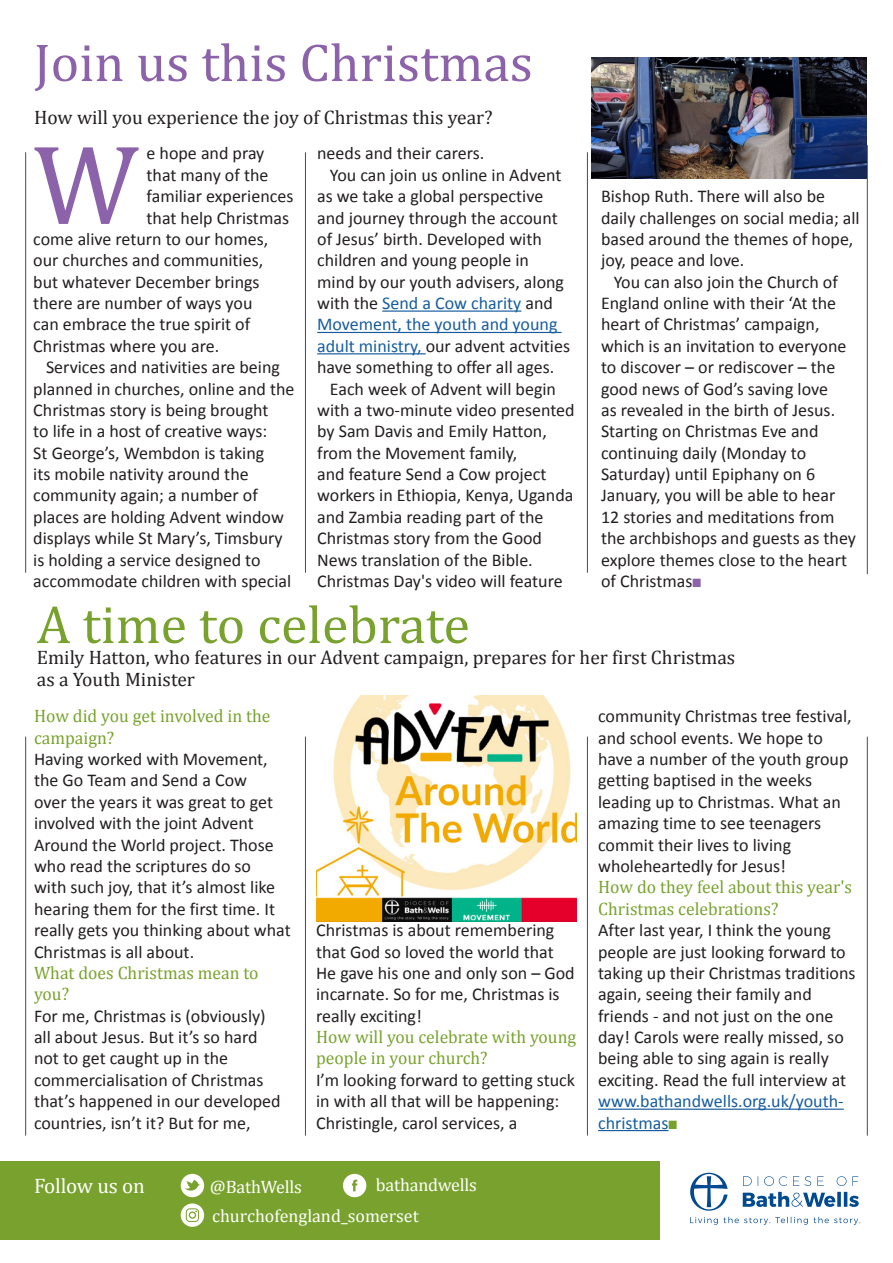
<style>
.page{position:relative;width:893px;height:1263px;background:#fff}
.page>*{position:absolute;margin:0;border:0;box-sizing:border-box;transform-origin:0 0}
.BISHOPS_LETTER_DROP{font:114.15px "Cambria";color:#8c62aa}
.t1{font:54px "Cambria";color:#8c62aa}
.t2{font:54px "Cambria";color:#78a22d}
.t3{font:21px "Cambria";letter-spacing:-.01em;color:#fff}
.t4{font:19.5px/21.5px "Cambria";color:#231f20}
.BODY_COPY{font:18px/21.3px "Calibri";color:#231f20}
.INTERVIEW_BODY_COPY{font:18px/21.3px "Calibri";color:#231f20}
.INTERVIEW_QUESTIONS{font:18px/21.5px "Calibri";color:#231f20}
.BISHOPS_LETTER_DROP-2{font:18px "Calibri";color:#231f20}
.INTERVIEW_QUESTIONS-2{font:18px/21.3px "Cambria";color:#78a22d}
.BODY_COPY-2{font:18px "Cambria";letter-spacing:-.01em;color:#fff}
.s1{color:#175d9e}
.s2{color:#8c62aa}
.s3{color:#78a22d}
</style>
<div class="page">
<hr style="left:382px;top:310px;width:139px;height:2px;background:#175d9e">
<hr style="left:317px;top:332px;width:245px;height:1px;background:#175d9e">
<hr style="left:317px;top:353px;width:109px;height:1px;background:#175d9e">
<hr style="left:867px;top:145px;width:1px;height:429px;background:#4b4c4d">
<hr style="left:867px;top:737px;width:1px;height:399px;background:#4b4c4d">
<hr style="left:25px;top:152px;width:1px;height:421px;background:#4b4c4d">
<hr style="left:587px;top:152px;width:1px;height:421px;background:#4b4c4d">
<hr style="left:587px;top:737px;width:1px;height:399px;background:#4b4c4d">
<hr style="left:598px;top:1108px;width:246px;height:2px;background:#175d9e">
<hr style="left:598px;top:1130px;width:70px;height:1px;background:#175d9e">
<hr style="left:305px;top:737px;width:1px;height:399px;background:#4b4c4d">
<hr style="left:25px;top:737px;width:1px;height:399px;background:#4b4c4d">
<hr style="left:305px;top:152px;width:1px;height:421px;background:#4b4c4d">
<img style="left:316px;top:695px;width:261px;height:226px">
<svg style="left:690px;top:1173px;width:38px;height:38px"></svg>
<svg style="left:743px;top:1176px;width:9px;height:10px"></svg>
<svg style="left:758px;top:1176px;width:29px;height:10px"></svg>
<svg style="left:793px;top:1176px;width:18px;height:10px"></svg>
<svg style="left:817px;top:1176px;width:7px;height:10px"></svg>
<svg style="left:837px;top:1176px;width:9px;height:10px"></svg>
<svg style="left:852px;top:1176px;width:6px;height:10px"></svg>
<svg style="left:743px;top:1192px;width:116px;height:15px"></svg>
<svg style="left:690px;top:1217px;width:170px;height:8px"></svg>
<div style="left:0;top:1161px;width:660px;height:78px;background:#78a22d"></div>
<svg style="left:181px;top:1174px;width:23px;height:23px"></svg>
<svg style="left:343px;top:1174px;width:23px;height:23px"></svg>
<svg style="left:181px;top:1203px;width:23px;height:24px"></svg>
<img style="left:591px;top:57px;width:276px;height:122px">
<p class="t1" style="left:34px;top:31px;width:500px">Join us this Christmas</p>
<p class="t4" style="left:34px;top:106px;width:460px">How will you experience the joy of Christmas this year?</p>
<p class="BISHOPS_LETTER_DROP" style="left:33px;top:117px;width:107px">W</p>
<p class="BISHOPS_LETTER_DROP-2" style="left:147px;top:142px;width:119px">e hope and pray</p>
<p class="BISHOPS_LETTER_DROP-2" style="left:147px;top:163px;width:123px">that many of the</p>
<p class="BISHOPS_LETTER_DROP-2" style="left:147px;top:185px;width:148px">familiar experiences</p>
<p class="BISHOPS_LETTER_DROP-2" style="left:147px;top:206px;width:144px">that help Christmas</p>
<p class="BISHOPS_LETTER_DROP-2" style="left:33px;top:228px;width:236px">come alive return to our homes,</p>
<p class="BISHOPS_LETTER_DROP-2" style="left:33px;top:249px;width:231px">our churches and communities,</p>
<p class="BISHOPS_LETTER_DROP-2" style="left:33px;top:270px;width:228px">but whatever December brings</p>
<p class="BISHOPS_LETTER_DROP-2" style="left:33px;top:292px;width:221px">there are number of ways you</p>
<p class="BISHOPS_LETTER_DROP-2" style="left:33px;top:313px;width:218px">can embrace the true spirit of</p>
<p class="BISHOPS_LETTER_DROP-2" style="left:33px;top:334px;width:187px">Christmas where you are.</p>
<p class="BODY_COPY" style="left:33px;top:357px;width:263px;text-indent:13px">Services and nativities are being planned in churches, online and the<br>Christmas story is being brought<br>to life in a host of creative ways:<br>St George’s, Wembdon is taking<br>its mobile nativity around the community again; a number of places are holding Advent window displays while St Mary’s, Timsbury is holding a service designed to accommodate children with special</p>
<p class="BODY_COPY" style="left:317px;top:143px;width:169px">needs and their carers.</p>
<p class="BODY_COPY" style="left:317px;top:164px;width:254px;text-indent:13px">You can join us online in Advent as we take a global perspective and journey through the account of Jesus’ birth. Developed with children and young people in mind by our youth advisers, along with the <span class="s1">Send a Cow charity</span> and<br><span class="s1">Movement, the youth and young adult ministry,</span> our advent actvities have something to offer all ages.</p>
<p class="BODY_COPY" style="left:317px;top:378px;width:259px;text-indent:13px">Each week of Advent will begin with a two-minute video presented by Sam Davis and Emily Hatton, from the Movement family,<br>and feature Send a Cow project workers in Ethiopia, Kenya, Uganda and Zambia reading part of the<br>Christmas story from the Good<br>News translation of the Bible.<br>Christmas Day's video will feature</p>
<p class="BODY_COPY" style="left:601px;top:186px;width:260px">Bishop Ruth. There will also be daily challenges on social media; all based around the themes of hope, joy, peace and love.</p>
<p class="BODY_COPY" style="left:601px;top:271px;width:256px;text-indent:13px">You can also join the Church of<br>England online with their ‘At the heart of Christmas’ campaign, which is an invitation to everyone to discover – or rediscover – the good news of God’s saving love<br>as revealed in the birth of Jesus.<br>Starting on Christmas Eve and continuing daily (Monday to<br>Saturday) until Epiphany on 6<br>January, you will be able to hear<br>12 stories and meditations from the archbishops and guests as they explore themes close to the heart of Christmas<span class="s2">■</span></p>
<p class="t2" style="left:37px;top:593px;width:434px">A time to celebrate</p>
<p class="t4" style="left:37px;top:647px;width:700px">Emily Hatton, who features in our Advent campaign, prepares for her first Christmas as a Youth Minister</p>
<p class="INTERVIEW_QUESTIONS-2" style="left:34px;top:705px;width:238px">How did you get involved in the campaign?</p>
<p class="INTERVIEW_BODY_COPY" style="left:34px;top:748px;width:258px">Having worked with Movement, the Go Team and Send a Cow<br>over the years it was great to get involved with the joint Advent<br>Around the World project. Those who read the scriptures do so<br>with such joy, that it’s almost like hearing them for the first time. It really gets you thinking about what<br>Christmas is all about.</p>
<p class="INTERVIEW_QUESTIONS-2" style="left:34px;top:962px;width:226px">What does Christmas mean to you?</p>
<p class="INTERVIEW_BODY_COPY" style="left:34px;top:1005px;width:248px">For me, Christmas is (obviously) all about Jesus. But it’s so hard not to get caught up in the commercialisation of Christmas that’s happened in our developed countries, isn’t it? But for me,</p>
<p class="INTERVIEW_BODY_COPY" style="left:598px;top:706px;width:255px">community Christmas tree festival, and school events. We hope to have a number of the youth group getting baptised in the weeks leading up to Christmas. What an amazing time to see teenagers commit their lives to living wholeheartedly for Jesus!</p>
<p class="INTERVIEW_QUESTIONS-2" style="left:598px;top:876px;width:255px">How do they feel about this year's<br>Christmas celebrations?</p>
<p class="INTERVIEW_QUESTIONS" style="left:598px;top:919px;width:259px">After last year, I think the young people are just looking forward to taking up their Christmas traditions again, seeing their family and friends - and not just on the one day! Carols were really missed, so being able to sing again is really exciting. Read the full interview at <span class="s1">www.bathandwells.org.uk/youth&shy;christmas</span><span class="s3">■</span></p>
<p class="INTERVIEW_BODY_COPY" style="left:316px;top:919px;width:260px">Christmas is about remembering that God so loved the world that<br>He gave his one and only son – God incarnate. So for me, Christmas is really exciting!</p>
<p class="INTERVIEW_QUESTIONS-2" style="left:316px;top:1026px;width:262px">How will you celebrate with young people in your church?</p>
<p class="INTERVIEW_BODY_COPY" style="left:316px;top:1069px;width:260px">I’m looking forward to getting stuck in with all that will be happening:<br>Christingle, carol services, a</p>
<p class="t3" style="left:34px;top:1173px;width:112px">Follow us on</p>
<p class="BODY_COPY-2" style="left:210px;top:1176px;width:93px">@BathWells</p>
<p class="BODY_COPY-2" style="left:376px;top:1174px;width:103px">bathandwells</p>
<p class="BODY_COPY-2" style="left:212px;top:1205px;width:208px">churchofengland_somerset</p>
</div>
